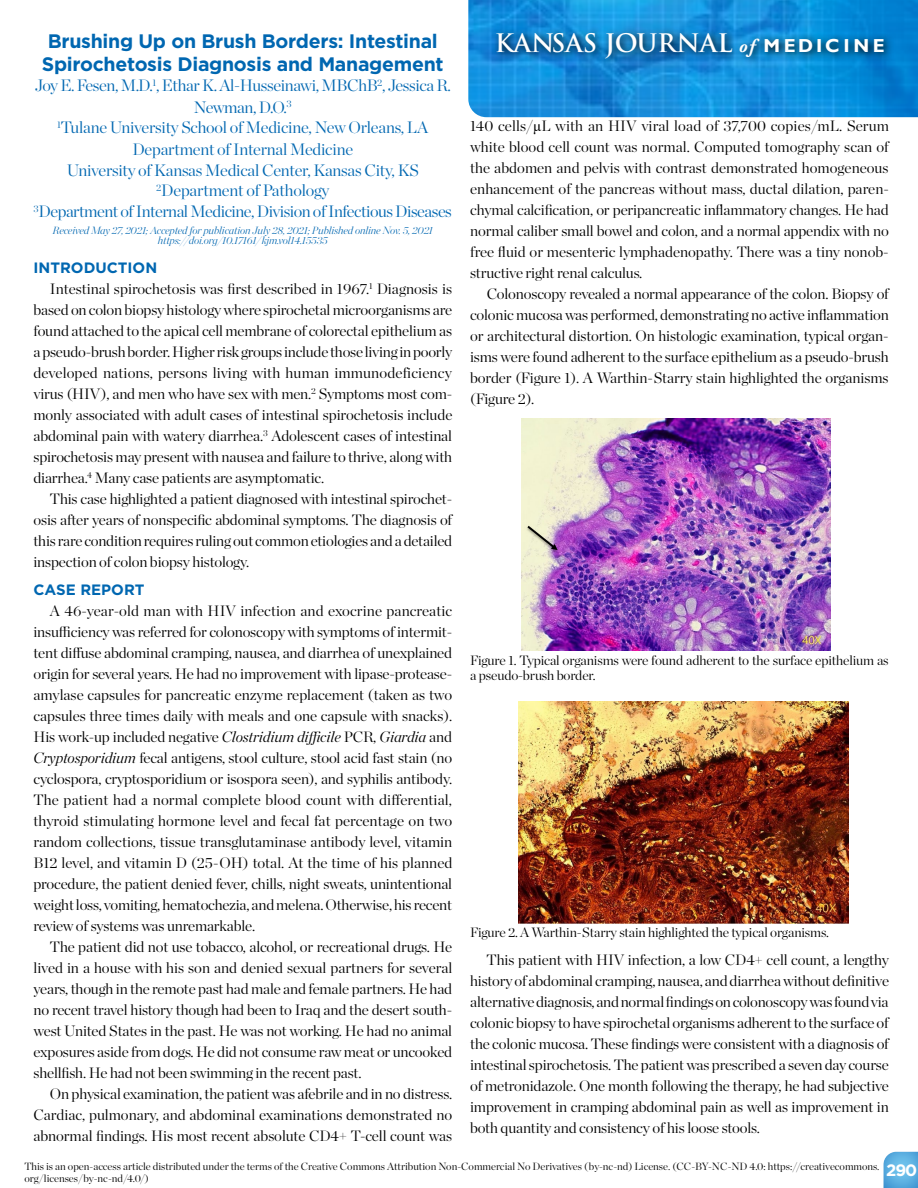
<style>
.page{position:relative;width:918px;height:1188px;background:#fff}
.page>*{position:absolute;margin:0;border:0;box-sizing:border-box;transform-origin:0 0}
.t1{font:700 24.9px "Trajan Pro";color:#fff}
.t2{font:700 19.5px/22.5px "Gotham";letter-spacing:-.015em;color:#0067b1}
.t3{font:300 16.5px/21px "Chronicle Display";letter-spacing:-.025em;color:#0067b1;text-align:center}
.t4{font:700 16.5px "Gotham";color:#fff}
.t5{font:300 15px/21px "Chronicle Display";letter-spacing:-.01em;color:#000;text-align:justify}
.t6{font:700 15px "Gotham";color:#0067b1}
.t7{font:300 13.5px/15px "Chronicle Display";letter-spacing:-.01em;color:#000}
.t8{font:300 10.5px/12px "Chronicle Display";color:#000}
.t9{font:italic 200 10.5px/10.5px "Chronicle Display";letter-spacing:-.01em;color:#0067b1;text-align:center}
.s1{font-family:"Adobe Garamond Pro";font-style:italic;font-size:18.75px}
.s2{font-family:"Gill Sans";font-size:18.75px}
.s3{font-style:italic}
.s4{font-family:"Times New Roman";font-weight:400}
</style>
<div class="page">
<img style="left:468px;top:0;width:450px;height:117px">
<svg style="left:883px;top:1151px;width:35px;height:37px"></svg>
<svg style="left:492px;top:27px;width:402px;height:41px;background:#0f7abd"></svg>
<img style="left:521px;top:419px;width:309px;height:232px">
<img style="left:524px;top:524px;width:43px;height:36px">
<img style="left:518px;top:702px;width:330px;height:221px">
<h1 class="t1" style="left:495px;top:28px;width:391px">KANSAS JOURNAL <span class="s1">of</span> <span class="s2">M EDIC I N E</span></h1>
<h2 class="t2" style="left:42px;top:30px;width:403px">Brushing Up on Brush Borders: Intestinal<br>Spirochetosis Diagnosis and Management</h2>
<p class="t3" style="left:34px;top:74px;width:420px">Joy E. Fesen, M.D.<sup>1</sup>, Ethar K. Al-Husseinawi, MBChB<sup>2</sup>, Jessica R.<br>Newman, D.O.<sup>3<br>1</sup>Tulane University School of Medicine, New Orleans, LA Department of Internal Medicine<br>University of Kansas Medical Center, Kansas City, KS <sup>2</sup>Department of Pathology<br><sup>3</sup>Department of Internal Medicine, Division of Infectious Diseases</p>
<p class="t9" style="left:53px;top:224px;width:382px">Received May 27, 2021; Accepted for publication July 28, 2021; Published online Nov. 5, 2021 https://doi.org/10.17161/kjm.vol14.15535</p>
<p class="t6" style="left:33px;top:258px;width:125px">INTRODUCTION</p>
<p class="t5" style="left:33px;top:277px;width:420px;text-indent:17px">Intestinal spirochetosis was first described in 1967.<sup>1</sup> Diagnosis is based on colon biopsy histology where spirochetal microorganisms are found attached to the apical cell membrane of colorectal epithelium as a pseudo-brush border. Higher risk groups include those living in poorly developed nations, persons living with human immunodeficiency virus (HIV), and men who have sex with men.<sup>2</sup> Symptoms most com&shy;monly associated with adult cases of intestinal spirochetosis include abdominal pain with watery diarrhea.<sup>3</sup> Adolescent cases of intestinal spirochetosis may present with nausea and failure to thrive, along with diarrhea.<sup>4</sup> Many case patients are asymptomatic.</p>
<p class="t5" style="left:33px;top:487px;width:420px;text-indent:17px">This case highlighted a patient diagnosed with intestinal spirochet&shy;osis after years of nonspecific abdominal symptoms. The diagnosis of this rare condition requires ruling out common etiologies and a detailed inspection of colon biopsy histology.</p>
<p class="t6" style="left:33px;top:580px;width:113px">CASE REPORT</p>
<p class="t5" style="left:33px;top:600px;width:420px;text-indent:16px">A 46-year-old man with HIV infection and exocrine pancreatic insufficiency was referred for colonoscopy with symptoms of intermit&shy;tent diffuse abdominal cramping, nausea, and diarrhea of unexplained origin for several years. He had no improvement with lipase-protease&shy;amylase capsules for pancreatic enzyme replacement (taken as two capsules three times daily with meals and one capsule with snacks).<br>His work-up included negative <span class="s3">Clostridium difficile</span> PCR, <span class="s3">Giardia</span> and <span class="s3">Cryptosporidium</span> fecal antigens, stool culture, stool acid fast stain (no cyclospora, cryptosporidium or isospora seen), and syphilis antibody.<br>The patient had a normal complete blood count with differential, thyroid stimulating hormone level and fecal fat percentage on two random collections, tissue transglutaminase antibody level, vitamin B12 level, and vitamin D (25-OH) total. At the time of his planned procedure, the patient denied fever, chills, night sweats, unintentional weight loss, vomiting, hematochezia, and melena. Otherwise, his recent review of systems was unremarkable.</p>
<p class="t5" style="left:33px;top:936px;width:420px;text-indent:16px">The patient did not use tobacco, alcohol, or recreational drugs. He lived in a house with his son and denied sexual partners for several years, though in the remote past had male and female partners. He had no recent travel history though had been to Iraq and the desert south&shy;west United States in the past. He was not working. He had no animal exposures aside from dogs. He did not consume raw meat or uncooked shellfish. He had not been swimming in the recent past.</p>
<p class="t5" style="left:33px;top:1083px;width:420px;text-indent:16px">On physical examination, the patient was afebrile and in no distress.<br>Cardiac, pulmonary, and abdominal examinations demonstrated no abnormal findings. His most recent absolute CD4+ T-cell count was</p>
<p class="t5" style="left:470px;top:115px;width:420px">140 cells/<span class="s4">μ</span>L with an HIV viral load of 37,700 copies/mL. Serum white blood cell count was normal. Computed tomography scan of the abdomen and pelvis with contrast demonstrated homogeneous enhancement of the pancreas without mass, ductal dilation, paren&shy;chymal calcification, or peripancreatic inflammatory changes. He had normal caliber small bowel and colon, and a normal appendix with no free fluid or mesenteric lymphadenopathy. There was a tiny nonob&shy;structive right renal calculus.</p>
<p class="t5" style="left:470px;top:283px;width:420px;text-indent:17px">Colonoscopy revealed a normal appearance of the colon. Biopsy of colonic mucosa was performed, demonstrating no active inflammation or architectural distortion. On histologic examination, typical organ&shy;isms were found adherent to the surface epithelium as a pseudo-brush border (Figure 1). A Warthin-Starry stain highlighted the organisms (Figure 2).</p>
<p class="t7" style="left:470px;top:652px;width:420px">Figure 1. Typical organisms were found adherent to the surface epithelium as a pseudo-brush border.</p>
<p class="t7" style="left:470px;top:924px;width:360px">Figure 2. A Warthin-Starry stain highlighted the typical organisms.</p>
<p class="t5" style="left:470px;top:949px;width:420px;text-indent:16px">This patient with HIV infection, a low CD4+ cell count, a lengthy history of abdominal cramping, nausea, and diarrhea without definitive alternative diagnosis, and normal findings on colonoscopy was found via colonic biopsy to have spirochetal organisms adherent to the surface of the colonic mucosa. These findings were consistent with a diagnosis of intestinal spirochetosis. The patient was prescribed a seven day course of metronidazole. One month following the therapy, he had subjective improvement in cramping abdominal pain as well as improvement in both quantity and consistency of his loose stools.</p>
<p class="t8" style="left:24px;top:1160px;width:857px">This is an open-access article distributed under the terms of the Creative Commons Attribution Non-Commercial No Derivatives (by-nc-nd) License. (CC-BY-NC-ND 4.0: https://creativecommons. org/licenses/by-nc-nd/4.0/)</p>
<p class="t4" style="left:886px;top:1160px;width:32px">290</p>
</div>
